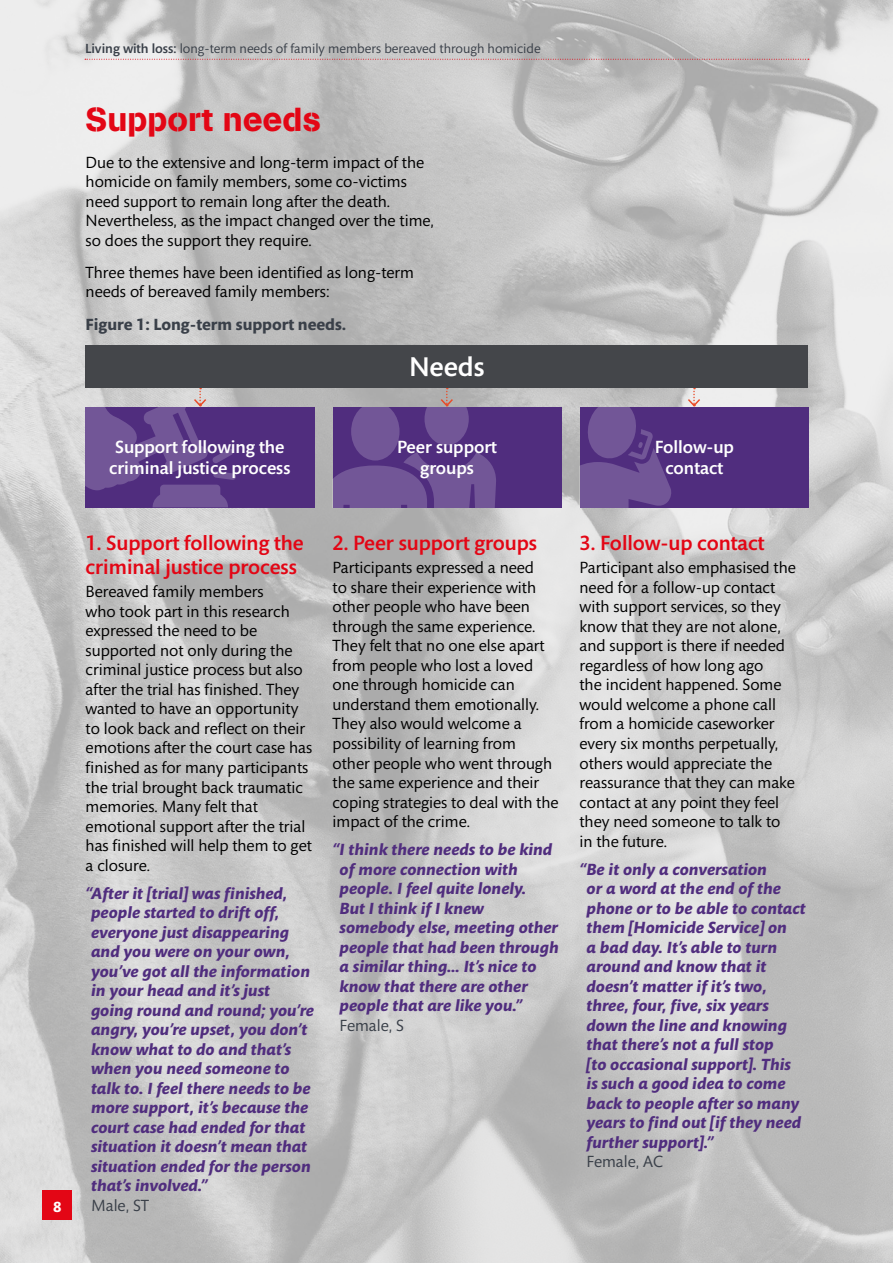
<style>
.page{position:relative;width:893px;height:1263px;background:#fff}
.page>*{position:absolute;margin:0;border:0;box-sizing:border-box;transform-origin:0 0}
.t1{font:33px "AG Book Pro Stencil";color:#e30615}
.t2{font:500 27.6px "Mundo Sans Std";color:#fff}
.t3{font:500 21px/24px "Mundo Sans Std";color:#e30615}
.t4{font:500 18px/21px "Mundo Sans Std";color:#fff;text-align:center}
.t5{font:16.5px/19.5px "Mundo Sans";color:#000}
.t6{font:italic 700 16.5px/19.5px "Mundo Sans";color:#502d7e}
.t7{font:700 16.5px "Mundo Sans";color:#3a4049}
.t8{font:16.5px "Mundo Sans";color:#3a4049}
.t9{font:700 15px "Mundo Sans";color:#fff}
.t10{font:13.5px "Mundo Sans";color:#3a4049}
.s1{font-family:"Mundo Sans Std";font-weight:500}
</style>
<div class="page">
<img style="left:0;top:0;width:893px;height:1263px">
<svg style="left:85px;top:59px;width:724px;height:1px"></svg>
<div style="left:43px;top:1190px;width:29px;height:30px;background:#e30615"></div>
<div style="left:85px;top:407px;width:230px;height:101px;background:#502d7e"></div>
<div style="left:333px;top:407px;width:228px;height:101px;background:#502d7e"></div>
<div style="left:580px;top:407px;width:228px;height:101px;background:#502d7e"></div>
<svg style="left:686px;top:388px;width:16px;height:19px"></svg>
<div style="left:86px;top:345px;width:722px;height:42px;background:#44464a"></div>
<svg style="left:86px;top:388px;width:150px;height:119px"></svg>
<svg style="left:579px;top:407px;width:92px;height:101px"></svg>
<svg style="left:333px;top:388px;width:163px;height:120px"></svg>
<p class="t10" style="left:85px;top:41px;width:457px"><span class="s1">Living with loss:</span> long-term needs of family members bereaved through homicide</p>
<h1 class="t1" style="left:86px;top:98px;width:237px">Support needs</h1>
<p class="t5" style="left:86px;top:153px;width:350px">Due to the extensive and long-term impact of the homicide on family members, some co-victims need support to remain long after the death.<br>Nevertheless, as the impact changed over the time, so does the support they require.</p>
<p class="t5" style="left:86px;top:263px;width:330px">Three themes have been identified as long-term needs of bereaved family members:</p>
<p class="t7" style="left:86px;top:315px;width:262px">Figure 1: Long-term support needs.</p>
<h2 class="t2" style="left:409px;top:352px;width:77px">Needs</h2>
<p class="t9" style="left:53px;top:1199px;width:10px">8</p>
<p class="t4" style="left:109px;top:437px;width:183px">Support following the criminal justice process</p>
<p class="t4" style="left:397px;top:437px;width:101px">Peer support groups</p>
<p class="t4" style="left:655px;top:437px;width:81px">Follow-up contact</p>
<p class="t3" style="left:86px;top:531px;width:220px">1. Support following the criminal justice process</p>
<p class="t5" style="left:86px;top:583px;width:228px">Bereaved family members<br>who took part in this research expressed the need to be supported not only during the criminal justice process but also after the trial has finished. They wanted to have an opportunity to look back and reflect on their emotions after the court case has finished as for many participants the trial brought back traumatic memories. Many felt that emotional support after the trial has finished will help them to get a closure.</p>
<p class="t6" style="left:91px;top:883px;width:224px;text-indent:-6px">“After it [trial] was finished, people started to drift off, everyone just disappearing and you were on your own, you’ve got all the information in your head and it’s just going round and round; you’re angry, you’re upset, you don’t know what to do and that’s when you need someone to talk to. I feel there needs to be more support, it’s because the court case had ended for that situation it doesn’t mean that situation ended for the person that’s involved.”</p>
<p class="t8" style="left:91px;top:1196px;width:59px">Male, ST</p>
<p class="t3" style="left:333px;top:531px;width:206px">2. Peer support groups</p>
<p class="t5" style="left:333px;top:559px;width:227px">Participants expressed a need<br>to share their experience with other people who have been through the same experience.<br>They felt that no one else apart from people who lost a loved one through homicide can understand them emotionally.<br>They also would welcome a possibility of learning from<br>other people who went through the same experience and their coping strategies to deal with the impact of the crime.</p>
<p class="t6" style="left:340px;top:840px;width:221px;text-indent:-7px">“I think there needs to be kind of more connection with people. I feel quite lonely.<br>But I think if I knew somebody else, meeting other people that had been through a similar thing… It’s nice to know that there are other people that are like you.”</p>
<p class="t8" style="left:340px;top:1016px;width:66px">Female, S</p>
<p class="t3" style="left:579px;top:531px;width:186px">3. Follow-up contact</p>
<p class="t5" style="left:579px;top:559px;width:218px">Participant also emphasised the need for a follow-up contact with support services, so they know that they are not alone, and support is there if needed regardless of how long ago<br>the incident happened. Some would welcome a phone call from a homicide caseworker every six months perpetually, others would appreciate the reassurance that they can make contact at any point they feel they need someone to talk to in the future.</p>
<p class="t6" style="left:587px;top:859px;width:221px;text-indent:-7px">“Be it only a conversation<br>or a word at the end of the phone or to be able to contact them [Homicide Service] on<br>a bad day. It’s able to turn around and know that it doesn’t matter if it’s two, three, four, five, six years down the line and knowing that there’s not a full stop<br>[to occasional support]. This is such a good idea to come back to people after so many years to find out [if they need further support].”</p>
<p class="t8" style="left:587px;top:1153px;width:78px">Female, AC</p>
</div>
